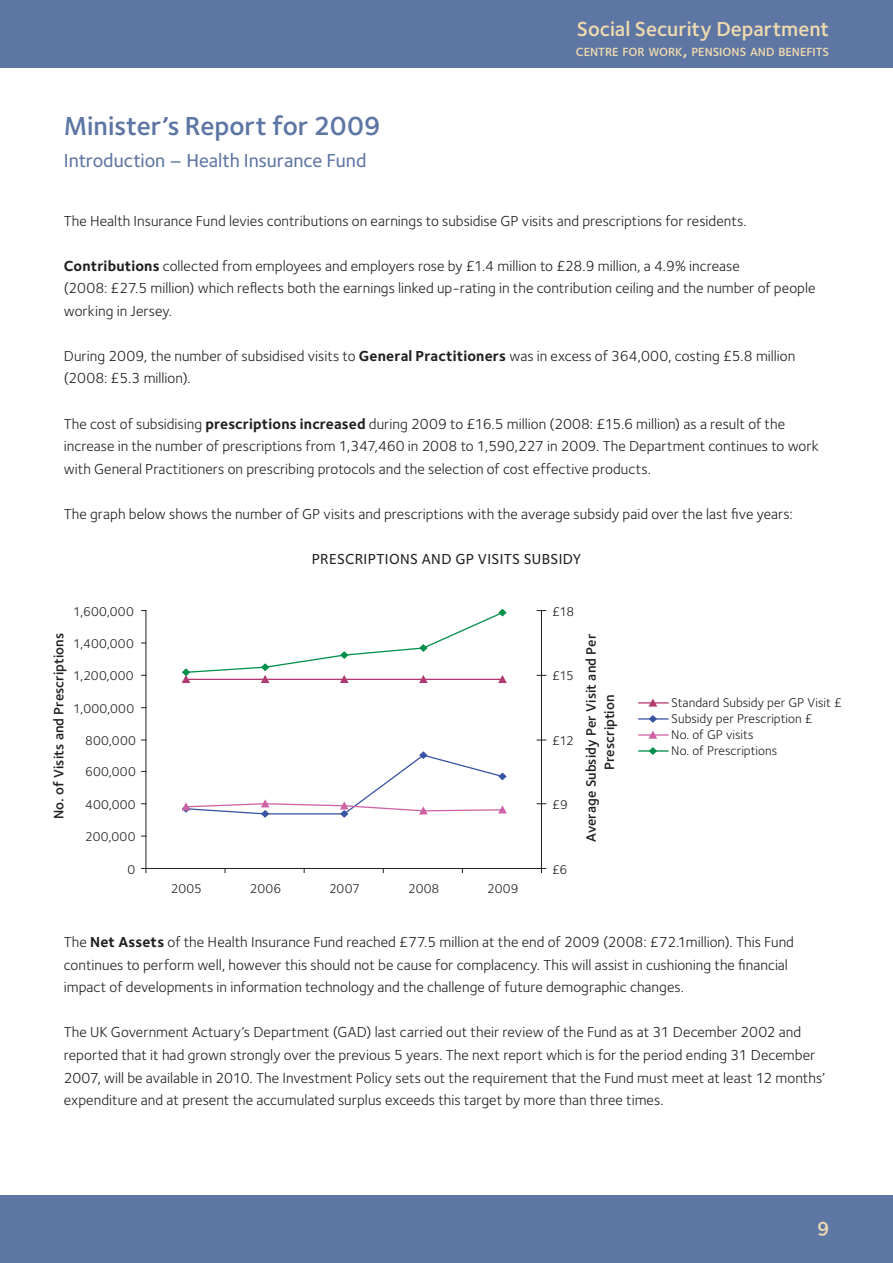
<style>
.page{position:relative;width:893px;height:1263px;background:#fff}
.page>*{position:absolute;margin:0;border:0;box-sizing:border-box;transform-origin:0 0}
.Header_18pt{font:600 27px "Foundry Sterling";color:#5e76a4}
.t1{font:600 21px "Foundry Sterling";color:#eedaae}
.t2{font:21px "Foundry Sterling Demi Expert";color:#eedaae}
.Header_12pt{font:500 19.5px "Foundry Sterling";color:#5e76a4}
.Paragraph_NoIndent{font:15px/22.5px "Foundry Sterling";color:#231f20}
.Header_Graphs{font:500 15px "Foundry Sterling";letter-spacing:.02em;color:#231f20}
.t3{font:600 14.1px/18.5px "Foundry Sterling";letter-spacing:.005em;color:#231f20}
.t4{font:13.2px/16px "Foundry Sterling";letter-spacing:.005em;color:#231f20}
.t5{font:600 12.3px "Foundry Sterling";color:#eedaae}
.s1{font-size:17.55px}
.s2{font-weight:700}
</style>
<div class="page">
<div style="left:0;top:0;width:893px;height:68px;background:#5e76a4"></div>
<div style="left:0;top:1195px;width:893px;height:68px;background:#5e76a4"></div>
<hr style="left:146px;top:611px;width:1px;height:257px;background:#231f20">
<hr style="left:146px;top:868px;width:395px;height:1px;background:#231f20">
<hr style="left:541px;top:611px;width:1px;height:257px;background:#231f20">
<svg style="left:181px;top:751px;width:326px;height:67px"></svg>
<svg style="left:181px;top:608px;width:326px;height:75px"></svg>
<svg style="left:639px;top:698px;width:29px;height:9px"></svg>
<hr style="left:639px;top:718px;width:29px;height:2px;background:#3a54a4">
<svg style="left:648px;top:715px;width:10px;height:8px"></svg>
<hr style="left:639px;top:734px;width:29px;height:2px;background:#ce61a4">
<svg style="left:647px;top:730px;width:11px;height:9px"></svg>
<hr style="left:639px;top:750px;width:29px;height:2px;background:#00904a">
<svg style="left:648px;top:747px;width:10px;height:8px"></svg>
<p class="Header_18pt" style="left:64px;top:110px;width:318px">Minister’s Report for 2009</p>
<p class="Header_12pt" style="left:64px;top:149px;width:304px">Introduction – Health Insurance Fund</p>
<h2 class="t1" style="left:577px;top:17px;width:254px">Social Security Department</h2>
<p class="t5" style="left:576px;top:44px;width:255px">CENTRE FOR WORK<span class="s1">,</span> PENSIONS AND BENEFITS</p>
<p class="Paragraph_NoIndent" style="left:64px;top:209px;width:684px">The Health Insurance Fund levies contributions on earnings to subsidise GP visits and prescriptions for residents.</p>
<p class="Paragraph_NoIndent" style="left:64px;top:254px;width:753px"><span class="s2">Contributions</span> collected from employees and employers rose by £1.4 million to £28.9 million, a 4.9% increase<br>(2008: £27.5 million) which reflects both the earnings linked up-rating in the contribution ceiling and the number of people working in Jersey.</p>
<p class="Paragraph_NoIndent" style="left:64px;top:344px;width:733px">During 2009, the number of subsidised visits to <span class="s2">General Practitioners</span> was in excess of 364,000, costing £5.8 million (2008: £5.3 million).</p>
<p class="Paragraph_NoIndent" style="left:64px;top:412px;width:757px">The cost of subsidising <span class="s2">prescriptions increased</span> during 2009 to £16.5 million (2008: £15.6 million) as a result of the increase in the number of prescriptions from 1,347,460 in 2008 to 1,590,227 in 2009. The Department continues to work with General Practitioners on prescribing protocols and the selection of cost effective products.</p>
<p class="Paragraph_NoIndent" style="left:64px;top:502px;width:731px">The graph below shows the number of GP visits and prescriptions with the average subsidy paid over the last five years:</p>
<p class="Header_Graphs" style="left:312px;top:550px;width:271px">PRESCRIPTIONS AND GP VISITS SUBSIDY</p>
<p class="t3" style="left:49px;top:819px;width:188px;rotate:-90deg">No. of Visits and Prescriptions</p>
<p class="t4" style="left:73px;top:603px;width:62px">1,600,000</p>
<p class="t4" style="left:73px;top:635px;width:62px">1,400,000</p>
<p class="t4" style="left:73px;top:668px;width:62px">1,200,000</p>
<p class="t4" style="left:73px;top:700px;width:62px">1,000,000</p>
<p class="t4" style="left:85px;top:732px;width:52px">800,000</p>
<p class="t4" style="left:85px;top:764px;width:52px">600,000</p>
<p class="t4" style="left:85px;top:796px;width:52px">400,000</p>
<p class="t4" style="left:85px;top:829px;width:52px">200,000</p>
<p class="t4" style="left:127px;top:861px;width:9px">0</p>
<p class="t4" style="left:171px;top:880px;width:32px">2005</p>
<p class="t4" style="left:250px;top:880px;width:33px">2006</p>
<p class="t4" style="left:329px;top:880px;width:32px">2007</p>
<p class="t4" style="left:408px;top:880px;width:33px">2008</p>
<p class="t4" style="left:487px;top:880px;width:33px">2009</p>
<p class="t4" style="left:552px;top:603px;width:23px">£18</p>
<p class="t4" style="left:552px;top:668px;width:23px">£15</p>
<p class="t4" style="left:552px;top:732px;width:23px">£12</p>
<p class="t4" style="left:552px;top:796px;width:17px">£9</p>
<p class="t4" style="left:552px;top:861px;width:17px">£6</p>
<p class="t3" style="left:581px;top:770px;width:138px;text-indent:-72px;rotate:-90deg">Average Subsidy Per Visit and Per<br>Prescription</p>
<p class="t4" style="left:671px;top:694px;width:172px">Standard Subsidy per GP Visit £<br>Subsidy per Prescription £<br>No. of GP visits<br>No. of Prescriptions</p>
<p class="Paragraph_NoIndent" style="left:64px;top:931px;width:732px">The <span class="s2">Net Assets</span> of the Health Insurance Fund reached £77.5 million at the end of 2009 (2008: £72.1million). This Fund continues to perform well, however this should not be cause for complacency. This will assist in cushioning the financial impact of developments in information technology and the challenge of future demographic changes.</p>
<p class="Paragraph_NoIndent" style="left:64px;top:1021px;width:763px">The UK Government Actuary’s Department (GAD) last carried out their review of the Fund as at 31 December 2002 and reported that it had grown strongly over the previous 5 years. The next report which is for the period ending 31 December 2007, will be available in 2010. The Investment Policy sets out the requirement that the Fund must meet at least 12 months’ expenditure and at present the accumulated surplus exceeds this target by more than three times.</p>
<h2 class="t2" style="left:818px;top:1213px;width:13px">9</h2>
</div>
